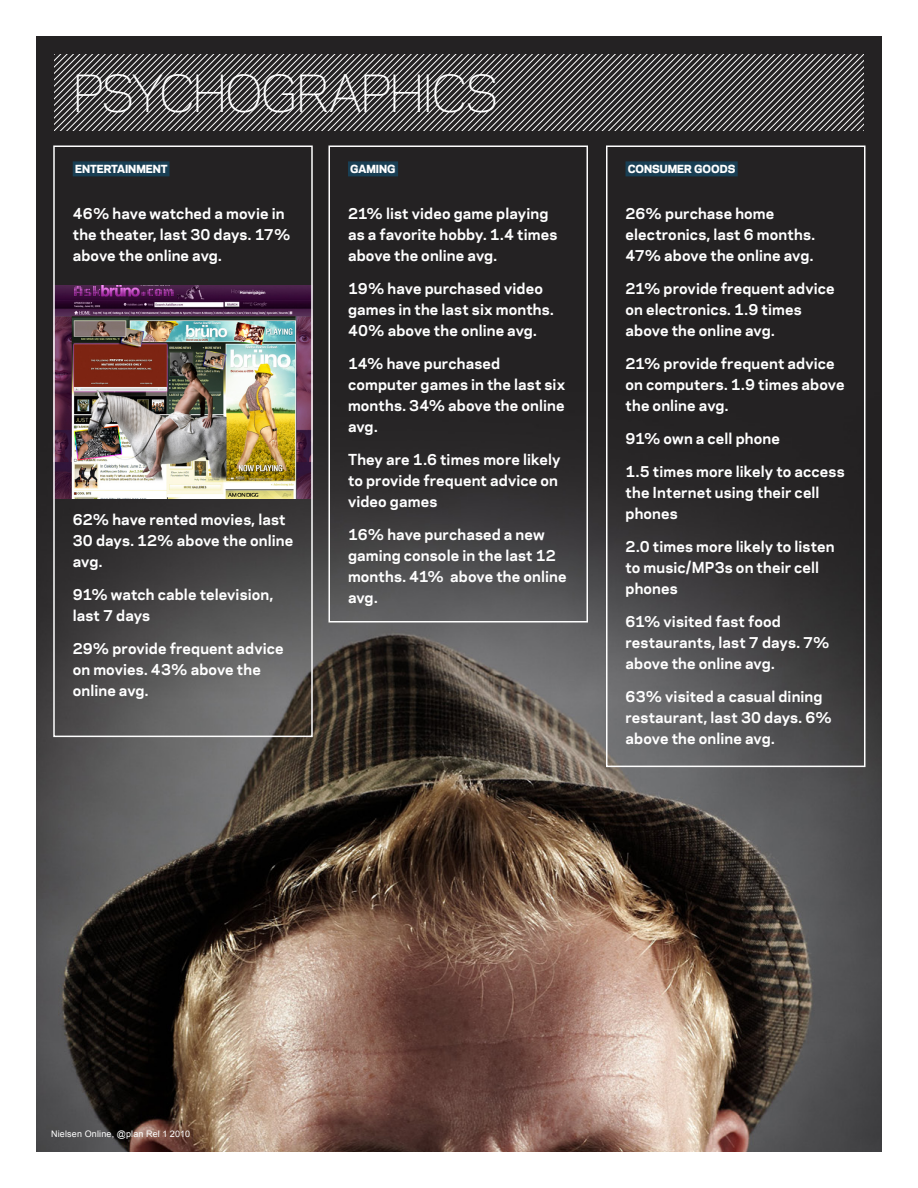
<style>
.page{position:relative;width:918px;height:1188px;background:#fff}
.page>*{position:absolute;margin:0;border:0;box-sizing:border-box;transform-origin:0 0}
.t1{font:300 48px "Galaxie Polaris";letter-spacing:-.06em;color:#fff}
.t2{font:700 14.25px/21px "Galaxie Polaris";letter-spacing:.01em;color:#fff}
.t3{font:800 10.5px "Galaxie Polaris";color:#fff}
.t4{font:9px "Arial";letter-spacing:.02em;color:#fff}
</style>
<div class="page">
<img style="left:36px;top:36px;width:846px;height:1116px">
<div style="left:626px;top:161px;width:112px;height:15px;background:#193f54"></div>
<div style="left:606px;top:146px;width:260px;height:621px;border:2px solid #fff"></div>
<div style="left:348px;top:161px;width:50px;height:15px;background:#193f54"></div>
<div style="left:328px;top:146px;width:260px;height:476px;border:2px solid #fff"></div>
<img style="left:56px;top:285px;width:254px;height:214px">
<div style="left:73px;top:161px;width:97px;height:15px;background:#193f54"></div>
<div style="left:53px;top:146px;width:260px;height:591px;border:2px solid #fff"></div>
<svg style="left:54px;top:55px;width:810px;height:76px;background:#545253"></svg>
<h1 class="t1" style="left:72px;top:57px;width:422px">PSYCHOGRAPH ICs</h1>
<p class="t3" style="left:75px;top:160px;width:51px">EN TERTAINMEN</p>
<p class="t3" style="left:161px;top:160px;width:8px">T</p>
<p class="t2" style="left:73px;top:202px;width:219px">46% have watched a movie in the theater, last 30 days. 17% above the online avg.</p>
<p class="t2" style="left:73px;top:508px;width:222px">62% have rented movies, last<br>30 days. 12% above the online avg.</p>
<p class="t2" style="left:73px;top:583px;width:202px">91% watch cable television, last 7 days</p>
<p class="t2" style="left:73px;top:637px;width:212px">29% provide frequent advice on movies. 43% above the online avg.</p>
<p class="t3" style="left:350px;top:160px;width:9px">GAMING</p>
<p class="t2" style="left:348px;top:202px;width:211px">21% list video game playing as a favorite hobby. 1.4 times above the online avg.</p>
<p class="t2" style="left:348px;top:277px;width:207px">19% have purchased video games in the last six months.<br>40% above the online avg.</p>
<p class="t2" style="left:348px;top:352px;width:219px">14% have purchased computer games in the last six months. 34% above the online avg.</p>
<p class="t2" style="left:348px;top:448px;width:214px">They are 1.6 times more likely to provide frequent advice on video games</p>
<p class="t2" style="left:348px;top:523px;width:220px">16% have purchased a new gaming console in the last 12 months. 41% above the online avg.</p>
<p class="t3" style="left:628px;top:160px;width:9px">CONSUMER</p>
<p class="t3" style="left:694px;top:160px;width:10px">GOO</p>
<p class="t3" style="left:720px;top:160px;width:17px">DS</p>
<p class="t2" style="left:626px;top:202px;width:191px">26% purchase home electronics, last 6 months.<br>47% above the online avg.</p>
<p class="t2" style="left:626px;top:277px;width:211px">21% provide frequent advice on electronics. 1.9 times above the online avg.</p>
<p class="t2" style="left:626px;top:352px;width:221px">21% provide frequent advice on computers. 1.9 times above the online avg.</p>
<p class="t2" style="left:626px;top:427px;width:156px">91% own a cell phone</p>
<p class="t2" style="left:626px;top:460px;width:221px">1.5 times more likely to access the Internet using their cell phones</p>
<p class="t2" style="left:626px;top:535px;width:211px">2.0 times more likely to listen to music/MP3s on their cell phones</p>
<p class="t2" style="left:626px;top:610px;width:206px">61% visited fast food restaurants, last 7 days. 7% above the online avg.</p>
<p class="t2" style="left:626px;top:685px;width:208px">63% visited a casual dining restaurant, last 30 days. 6% above the online avg.</p>
<p class="t4" style="left:51px;top:1128px;width:141px">Nielsen Online, @plan Rel 1 2010</p>
</div>
